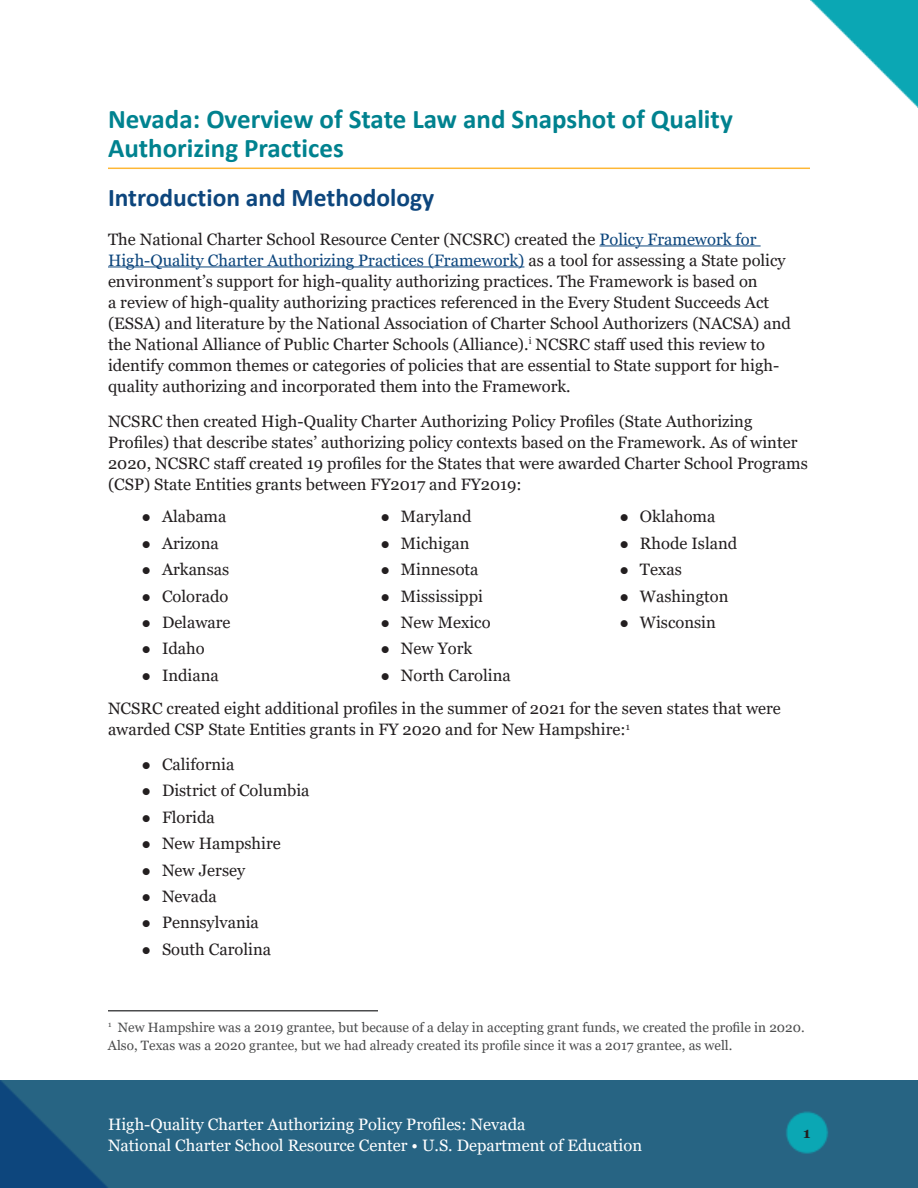
<style>
.page{position:relative;width:918px;height:1188px;background:#fff}
.page>*{position:absolute;margin:0;border:0;box-sizing:border-box;transform-origin:0 0}
.t1{font:700 27px/28.5px "Calibri";color:#00828f}
.t2{font:700 25.5px "Calibri";color:#0d467d}
.t3{font:16.5px/21.1px "Georgia";color:#231f20}
.t4{font:16.5px/21px "Georgia";color:#fff}
.t5{font:700 15px "Georgia";color:#231f20}
.Footnote{font:13.5px/18px "Georgia";color:#4b4c4d}
.s1{color:#008390}
.s2{color:#0d467d}
</style>
<div class="page">
<img style="left:0;top:1080px;width:918px;height:108px">
<img style="left:810px;top:0;width:108px;height:108px">
<hr style="left:108px;top:168px;width:702px;height:1px;background:#feb736">
<hr style="left:599px;top:246px;width:162px;height:1px;background:#0d467d">
<hr style="left:108px;top:267px;width:416px;height:1px;background:#0d467d">
<hr style="left:108px;top:1010px;width:270px;height:2px;background:#4b4c4d">
<h1 class="t1" style="left:108px;top:105px;width:626px"><span class="s1">Nevada</span>: Overview of State Law and Snapshot of Quality<br>Authorizing Practices</h1>
<h2 class="t2" style="left:108px;top:179px;width:328px">Introduction and Methodology</h2>
<p class="t3" style="left:108px;top:229px;width:684px">The National Charter School Resource Center (NCSRC) created the <span class="s2">Policy Framework for High-Quality Charter Authorizing Practices (Framework)</span> as a tool for assessing a State policy environment’s support for high-quality authorizing practices. The Framework is based on<br>a review of high-quality authorizing practices referenced in the Every Student Succeeds Act (ESSA) and literature by the National Association of Charter School Authorizers (NACSA) and the National Alliance of Public Charter Schools (Alliance).<sup>i</sup> NCSRC staff used this review to identify common themes or categories of policies that are essential to State support for high&shy;quality authorizing and incorporated them into the Framework.</p>
<p class="t3" style="left:108px;top:411px;width:701px">NCSRC then created High-Quality Charter Authorizing Policy Profiles (State Authorizing Profiles) that describe states’ authorizing policy contexts based on the Framework. As of winter 2020, NCSRC staff created 19 profiles for the States that were awarded Charter School Programs (CSP) State Entities grants between FY2017 and FY2019:</p>
<p class="t3" style="left:162px;top:507px;width:66px">Alabama</p>
<p class="t3" style="left:162px;top:533px;width:58px">Arizona</p>
<p class="t3" style="left:162px;top:559px;width:69px">Arkansas</p>
<p class="t3" style="left:162px;top:586px;width:68px">Colorado</p>
<p class="t3" style="left:162px;top:612px;width:70px">Delaware</p>
<p class="t3" style="left:162px;top:639px;width:44px">Idaho</p>
<p class="t3" style="left:162px;top:665px;width:58px">Indiana</p>
<p class="t3" style="left:401px;top:507px;width:72px">Maryland</p>
<p class="t3" style="left:401px;top:533px;width:70px">Michigan</p>
<p class="t3" style="left:401px;top:559px;width:79px">Minnesota</p>
<p class="t3" style="left:401px;top:586px;width:83px">Mississippi</p>
<p class="t3" style="left:401px;top:612px;width:91px">New Mexico</p>
<p class="t3" style="left:401px;top:639px;width:73px">New York</p>
<p class="t3" style="left:401px;top:665px;width:111px">North Carolina</p>
<p class="t3" style="left:640px;top:507px;width:77px">Oklahoma</p>
<p class="t3" style="left:640px;top:533px;width:99px">Rhode Island</p>
<p class="t3" style="left:640px;top:559px;width:43px">Texas</p>
<p class="t3" style="left:640px;top:586px;width:90px">Washington</p>
<p class="t3" style="left:640px;top:612px;width:77px">Wisconsin</p>
<p class="t3" style="left:108px;top:699px;width:674px">NCSRC created eight additional profiles in the summer of 2021 for the seven states that were awarded CSP State Entities grants in FY 2020 and for New Hampshire:<sup>1</sup></p>
<p class="t3" style="left:162px;top:754px;width:74px">California</p>
<p class="t3" style="left:162px;top:780px;width:149px">District of Columbia</p>
<p class="t3" style="left:162px;top:807px;width:54px">Florida</p>
<p class="t3" style="left:162px;top:833px;width:120px">New Hampshire</p>
<p class="t3" style="left:162px;top:860px;width:85px">New Jersey</p>
<p class="t3" style="left:162px;top:886px;width:56px">Nevada</p>
<p class="t3" style="left:162px;top:912px;width:98px">Pennsylvania</p>
<p class="t3" style="left:162px;top:939px;width:111px">South Carolina</p>
<p class="Footnote" style="left:108px;top:1018px;width:698px"><sup>1</sup> New Hampshire was a 2019 grantee, but because of a delay in accepting grant funds, we created the profile in 2020.<br>Also, Texas was a 2020 grantee, but we had already created its profile since it was a 2017 grantee, as well.</p>
<p class="t4" style="left:108px;top:1114px;width:536px">High-Quality Charter Authorizing Policy Profiles: Nevada<br>National Charter School Resource Center • U.S. Department of Education</p>
<p class="t5" style="left:803px;top:1123px;width:9px">1</p>
</div>
